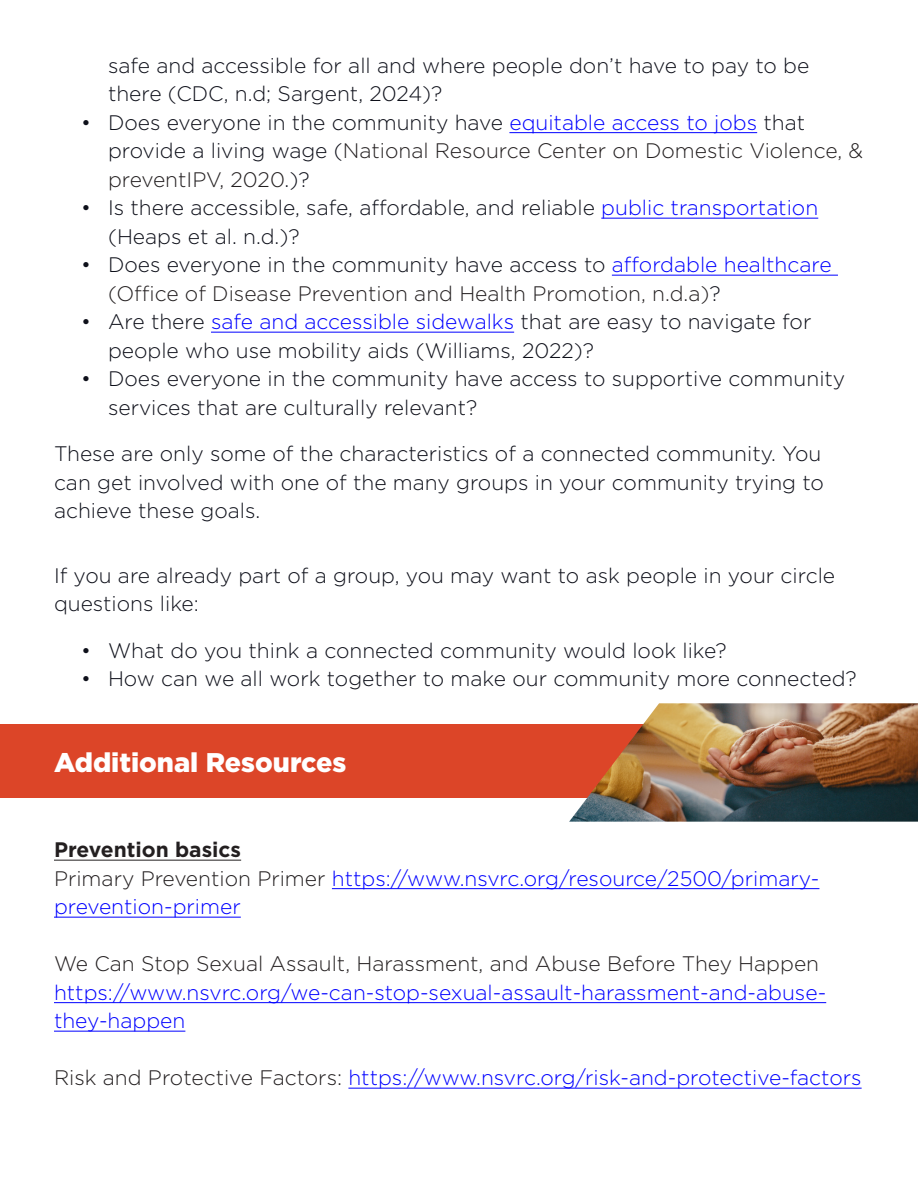
<style>
.page{position:relative;width:918px;height:1188px;background:#fff}
.page>*{position:absolute;margin:0;border:0;box-sizing:border-box;transform-origin:0 0}
.t1{font:900 27px "Gotham";color:#fff}
.t2{font:300 21px/28.5px "Gotham";color:#0e101a}
.t3{font:300 21px/28.5px "Gotham";color:#00f}
.t4{font:300 21px/28.5px "Gotham";color:#231f20}
.t5{font:700 21px "Gotham";color:#231f20}
.s1{color:#00f}
.s2{color:#231f20}
.s3{color:#0e101a}
</style>
<div class="page">
<div style="left:0;top:724px;width:918px;height:74px;background:#dc4528"></div>
<hr style="left:509px;top:132px;width:248px;height:1px;background:#00f">
<hr style="left:601px;top:218px;width:217px;height:1px;background:#00f">
<hr style="left:612px;top:275px;width:226px;height:1px;background:#00f">
<hr style="left:211px;top:332px;width:303px;height:1px;background:#00f">
<hr style="left:54px;top:860px;width:187px;height:1px;background:#231f20">
<hr style="left:332px;top:888px;width:487px;height:1px;background:#00f">
<hr style="left:54px;top:917px;width:187px;height:1px;background:#00f">
<hr style="left:54px;top:1002px;width:772px;height:1px;background:#00f">
<hr style="left:54px;top:1031px;width:131px;height:1px;background:#00f">
<hr style="left:348px;top:1088px;width:514px;height:1px;background:#00f">
<img style="left:569px;top:703px;width:349px;height:119px">
<p class="t2" style="left:108px;top:51px;width:703px">safe and accessible for all and where people don’t have to pay to be there (CDC, n.d; Sargent, 2024)?</p>
<p class="t2" style="left:108px;top:108px;width:757px;text-indent:-27px">• Does everyone in the community have <span class="s1">equitable access to jobs</span> that provide a living wage (<span class="s2">National Resource Center on Domestic Violence, &amp; preventIPV, 2020</span>.)?</p>
<p class="t2" style="left:108px;top:193px;width:712px;text-indent:-27px">• Is there accessible, safe, affordable, and reliable <span class="s1">public transportation </span>(Heaps et al. n.d.)?</p>
<p class="t4" style="left:108px;top:250px;width:725px;text-indent:-27px"><span class="s3">• Does everyone in the community have access to</span> <span class="s1">affordable healthcare </span>(Office of Disease Prevention and Health Promotion, n.d.a)<span class="s3">?</span></p>
<p class="t2" style="left:108px;top:307px;width:705px;text-indent:-27px">• Are there <span class="s1">safe and accessible sidewalks</span> that are easy to navigate for people who use mobility aids (Williams, 2022)?</p>
<p class="t2" style="left:108px;top:364px;width:739px;text-indent:-27px">• Does everyone in the community have access to supportive community services that are culturally relevant?</p>
<p class="t2" style="left:54px;top:439px;width:771px;text-align:justify">These are only some of the characteristics of a connected community. You can get involved with one of the many groups in your community trying to achieve these goals.</p>
<p class="t2" style="left:54px;top:561px;width:783px">If you are already part of a group, you may want to ask people in your circle questions like:</p>
<p class="t2" style="left:81px;top:636px;width:647px">• What do you think a connected community would look like?</p>
<p class="t2" style="left:81px;top:664px;width:777px">• How can we all work together to make our community more connected?</p>
<p class="t1" style="left:54px;top:744px;width:294px">Additional Resources</p>
<p class="t5" style="left:54px;top:838px;width:189px">Prevention basics</p>
<p class="t3" style="left:54px;top:864px;width:767px"><span class="s2">Primary Prevention Primer</span> https://www.nsvrc.org/resource/2500/primary&shy;prevention-primer</p>
<p class="t4" style="left:54px;top:949px;width:767px">We Can Stop Sexual Assault, Harassment, and Abuse Before They Happen</p>
<p class="t3" style="left:54px;top:978px;width:774px">https://www.nsvrc.org/we-can-stop-sexual-assault-harassment-and-abuse&shy;they-happen</p>
<p class="t3" style="left:54px;top:1063px;width:809px"><span class="s2">Risk and Protective Factors:</span> https://www.nsvrc.org/risk-and-protective-factors</p>
</div>
